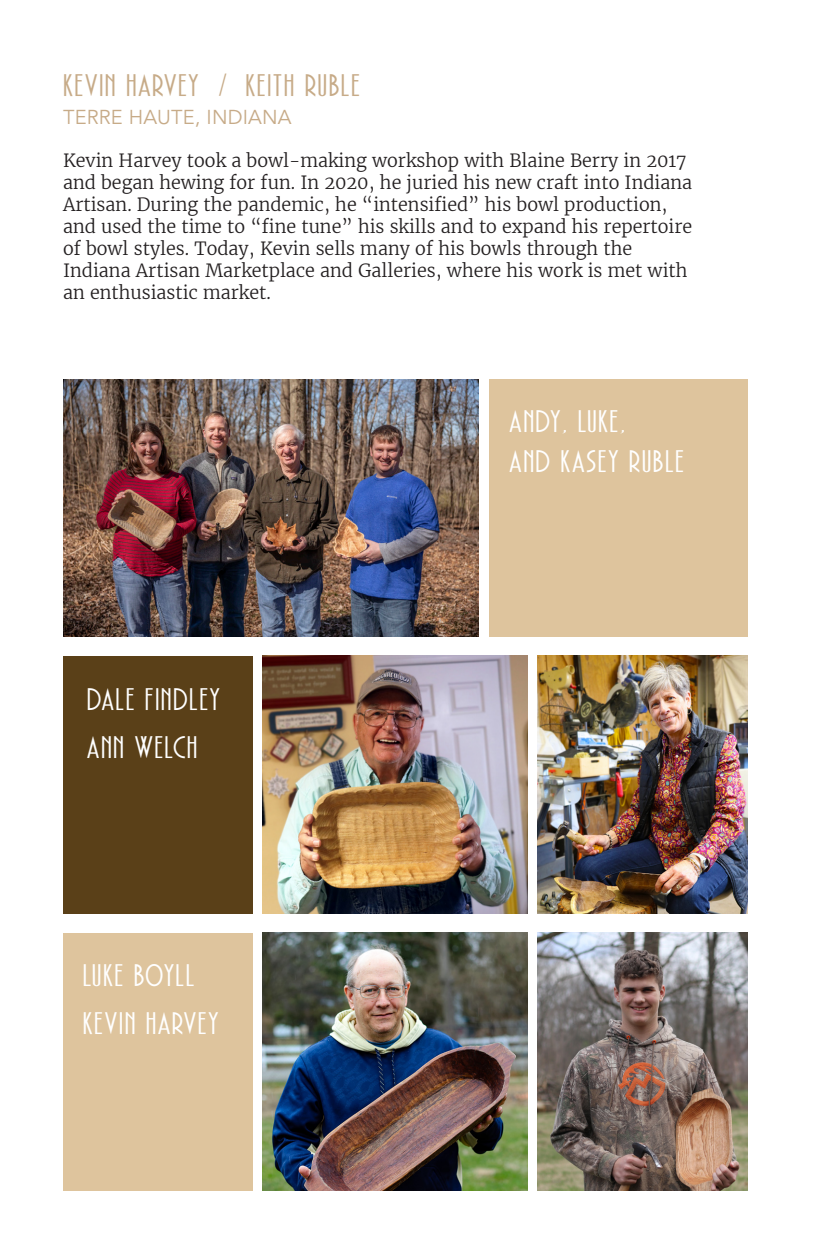
<style>
.page{position:relative;width:814px;height:1246px;background:#fff}
.page>*{position:absolute;margin:0;border:0;box-sizing:border-box;transform-origin:0 0}
.t1{font:26px/48px "Graphemic";letter-spacing:.05em;color:#fff}
.t2{font:26px "Graphemic";letter-spacing:.05em;color:#c7ab88}
.t3{font:20px "Avenir LT Std";letter-spacing:.01em;color:#c7ab88}
.t4{font:300 18px/22px "Merriweather";color:#231f20}
</style>
<div class="page">
<div style="left:63px;top:656px;width:190px;height:257px;background:#5a4018"></div>
<img style="left:63px;top:379px;width:416px;height:257px">
<img style="left:263px;top:656px;width:264px;height:257px">
<div style="left:488px;top:379px;width:259px;height:257px;background:#dec49d"></div>
<img style="left:537px;top:656px;width:210px;height:257px">
<div style="left:63px;top:933px;width:190px;height:257px;background:#dec49d"></div>
<img style="left:263px;top:933px;width:264px;height:257px">
<img style="left:537px;top:933px;width:210px;height:257px">
<p class="t2" style="left:63px;top:68px;width:298px">KEVIN HARVEY / KEITH RUBLE</p>
<p class="t3" style="left:63px;top:106px;width:230px">TERRE HAUTE, INDIANA</p>
<p class="t4" style="left:63px;top:150px;width:630px">Kevin Harvey took a bowl-making workshop with Blaine Berry in 2017 and began hewing for fun. In 2020, he juried his new craft into Indiana Artisan. During the pandemic, he “intensified” his bowl production, and used the time to “fine tune” his skills and to expand his repertoire of bowl styles. Today, Kevin sells many of his bowls through the Indiana Artisan Marketplace and Galleries, where his work is met with an enthusiastic market.</p>
<p class="t1" style="left:87px;top:674px;width:135px">DALE FINDLEY<br>ANN WELCH</p>
<p class="t1" style="left:83px;top:950px;width:113px">LUKE BOYLL</p>
<p class="t1" style="left:83px;top:998px;width:137px">KEVIN HARVEY</p>
<p class="t1" style="left:509px;top:396px;width:118px">ANDY, LUKE,</p>
<p class="t1" style="left:509px;top:436px;width:176px">AND KASEY RUBLE</p>
</div>
